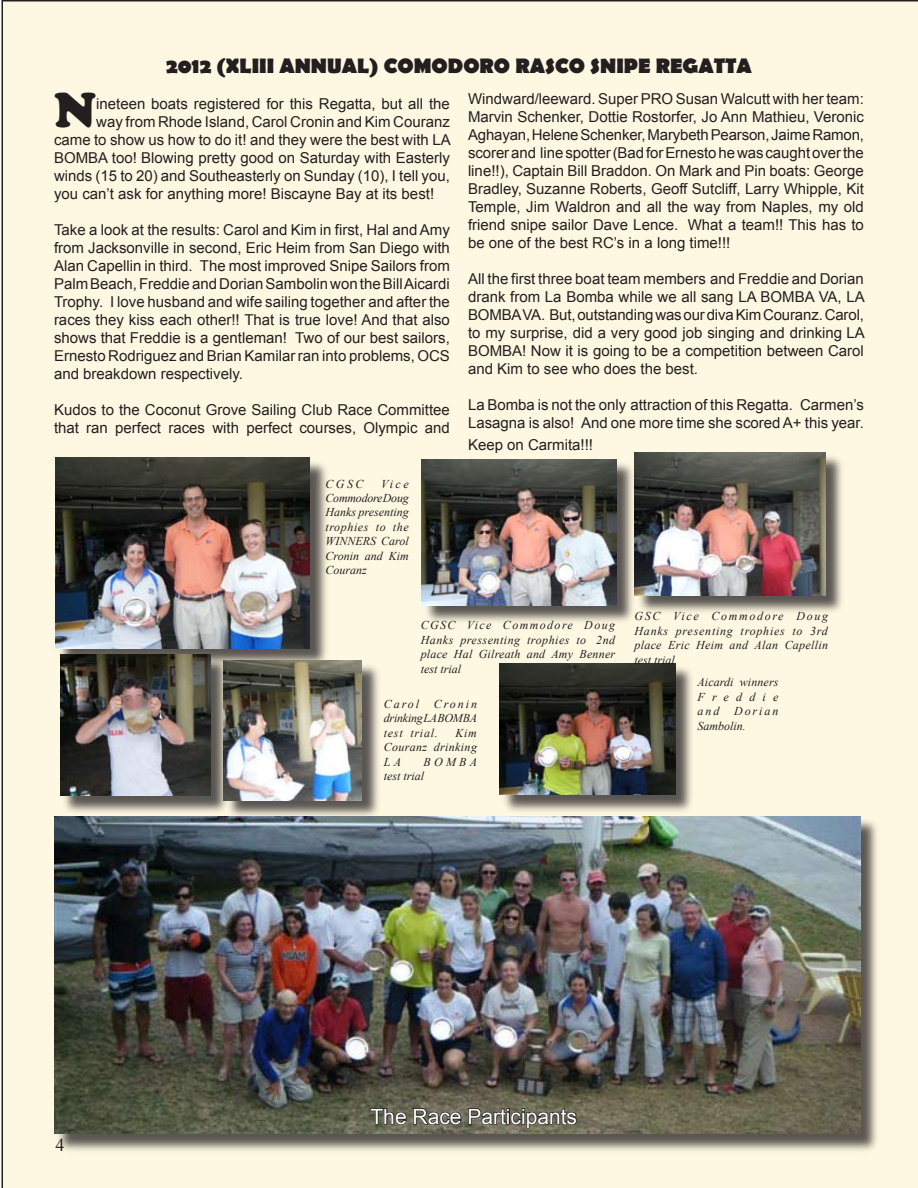
<style>
.page{position:relative;width:918px;height:1188px;background:#fff}
.page>*{position:absolute;margin:0;border:0;box-sizing:border-box;transform-origin:0 0}
.t1{font:48.3px "Cooper Black Std";color:#231f20}
.t2{font:700 21px "Berlin Sans FB";color:#231f20}
.t3{font:21px "Arial";color:#fff}
.t4{font:18px "Times New Roman";color:#231f20}
.t5{font:15px/18px "Arial";color:#231f20;text-align:justify}
.t6{font:italic 12px/14.4px "Times New Roman";letter-spacing:.015em;color:#231f20;text-align:justify}
</style>
<div class="page">
<div style="left:2px;top:0;width:916px;height:1188px;background:#fef7e1"></div>
<div style="left:636px;top:454px;width:210px;height:162px;background:#231f20;opacity:.75"></div>
<img style="left:635px;top:452px;width:190px;height:143px">
<div style="left:423px;top:460px;width:214px;height:165px;background:#231f20;opacity:.75"></div>
<img style="left:422px;top:459px;width:194px;height:146px">
<div style="left:57px;top:459px;width:272px;height:210px;background:#231f20;opacity:.75"></div>
<img style="left:56px;top:458px;width:254px;height:190px">
<div style="left:501px;top:664px;width:194px;height:151px;background:#231f20;opacity:.75"></div>
<img style="left:500px;top:663px;width:175px;height:132px">
<div style="left:62px;top:656px;width:168px;height:159px;background:#231f20;opacity:.75"></div>
<img style="left:60px;top:654px;width:151px;height:142px">
<div style="left:225px;top:662px;width:157px;height:158px;background:#231f20;opacity:.75"></div>
<img style="left:224px;top:661px;width:138px;height:139px">
<div style="left:56px;top:818px;width:825px;height:336px;background:#231f20;opacity:.75"></div>
<img style="left:54px;top:816px;width:806px;height:318px">
<svg style="left:369px;top:1106px;width:209px;height:23px;background:#545245"></svg>
<h2 class="t2" style="left:166px;top:54px;width:587px">2012 (XLIII ANNUAL) COMODORO RASCO SNIPE REGATTA</h2>
<p class="t5" style="left:468px;top:90px;width:398px">Windward/leeward. Super PRO Susan Walcutt with her team:<br>Marvin Schenker, Dottie Rostorfer, Jo Ann Mathieu, Veronic Aghayan, Helene Schenker, Marybeth Pearson, Jaime Ramon, scorer and line spotter (Bad for Ernesto he was caught over the line!!), Captain Bill Braddon. On Mark and Pin boats: George Bradley, Suzanne Roberts, Geoff Sutcliff, Larry Whipple, Kit Temple, Jim Waldron and all the way from Naples, my old friend snipe sailor Dave Lence. What a team!! This has to be one of the best RC’s in a long time!!!</p>
<p class="t5" style="left:468px;top:270px;width:398px">All the first three boat team members and Freddie and Dorian drank from La Bomba while we all sang LA BOMBA VA, LA BOMBA VA. But, outstanding was our diva Kim Couranz. Carol, to my surprise, did a very good job singing and drinking LA BOMBA! Now it is going to be a competition between Carol and Kim to see who does the best.</p>
<p class="t5" style="left:468px;top:396px;width:397px">La Bomba is not the only attraction of this Regatta. Carmen’s<br>Lasagna is also! And one more time she scored A+ this year.</p>
<p class="t5" style="left:468px;top:435px;width:127px">Keep on Carmita!!!</p>
<h1 class="t1" style="left:54px;top:81px;width:44px">N</h1>
<p class="t5" style="left:96px;top:95px;width:355px">ineteen boats registered for this Regatta, but all the</p>
<p class="t5" style="left:96px;top:113px;width:355px">way from Rhode Island, Carol Cronin and Kim Couranz</p>
<p class="t5" style="left:54px;top:131px;width:398px">came to show us how to do it! and they were the best with LA</p>
<p class="t5" style="left:54px;top:149px;width:398px">BOMBA too! Blowing pretty good on Saturday with Easterly</p>
<p class="t5" style="left:54px;top:167px;width:397px">winds (15 to 20) and Southeasterly on Sunday (10), I tell you,</p>
<p class="t5" style="left:54px;top:185px;width:382px">you can’t ask for anything more! Biscayne Bay at its best!</p>
<p class="t5" style="left:54px;top:221px;width:397px">Take a look at the results: Carol and Kim in first, Hal and Amy from Jacksonville in second, Eric Heim from San Diego with Alan Capellin in third. The most improved Snipe Sailors from Palm Beach, Freddie and Dorian Sambolin won the Bill Aicardi Trophy. I love husband and wife sailing together and after the races they kiss each other!! That is true love! And that also shows that Freddie is a gentleman! Two of our best sailors, Ernesto Rodriguez and Brian Kamilar ran into problems, OCS and breakdown respectively.</p>
<p class="t5" style="left:54px;top:401px;width:397px">Kudos to the Coconut Grove Sailing Club Race Committee that ran perfect races with perfect courses, Olympic and</p>
<p class="t4" style="left:56px;top:1133px;width:10px">4</p>
<p class="t6" style="left:326px;top:476px;width:39px">CGSC</p>
<p class="t6" style="left:326px;top:476px;width:85px;text-indent:56px">Vice Commodore Doug Hanks presenting trophies to the WINNERS Carol Cronin and Kim Couranz</p>
<p class="t6" style="left:421px;top:618px;width:196px">CGSC Vice Commodore Doug Hanks pressenting trophies to 2nd place Hal Gilreath and Amy Benner test trial</p>
<p class="t6" style="left:384px;top:697px;width:95px">Carol Cronin drinking LA BOMBA test trial.</p>
<p class="t6" style="left:384px;top:725px;width:95px;text-indent:72px">Kim Couranz drinking L A</p>
<p class="t6" style="left:384px;top:754px;width:95px;text-indent:40px">BOMBA test trial</p>
<p class="t6" style="left:634px;top:609px;width:195px">GSC Vice Commodore Doug Hanks presenting trophies to 3rd place Eric Heim and Alan Capellin test trial</p>
<p class="t6" style="left:698px;top:675px;width:83px">Aicardi winners Freddie and Dorian Sambolin.</p>
<h2 class="t3" style="left:370px;top:1103px;width:208px">The Race Participants</h2>
</div>
